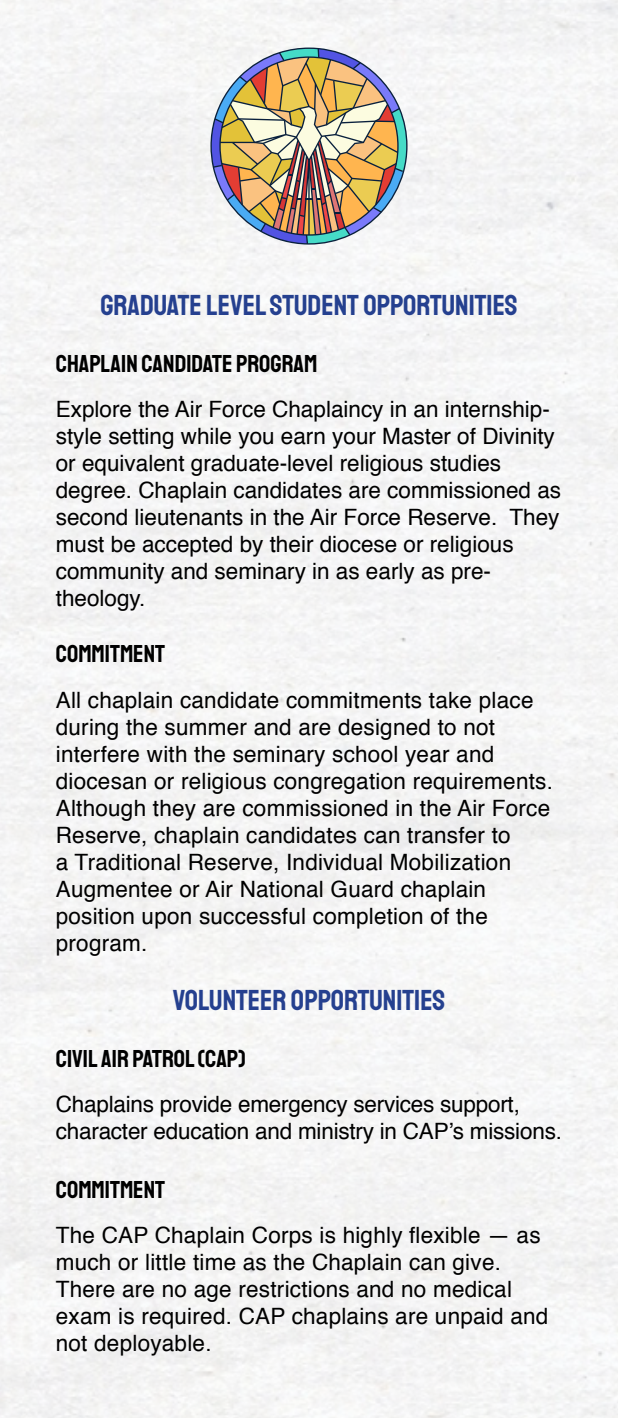
<style>
.page{position:relative;width:618px;height:1418px;background:#fff}
.page>*{position:absolute;margin:0;border:0;box-sizing:border-box;transform-origin:0 0}
.t1{font:29.25px "Staatliches";color:#25408f}
.t2{font:24.75px "Staatliches";color:#000}
.t3{font:22.5px/27px "Helvetica";letter-spacing:.01em;color:#000}
.t4{font:22.5px/27px "Helvetica";letter-spacing:-.01em;color:#000}
</style>
<div class="page">
<svg style="left:211px;top:48px;width:196px;height:196px"></svg>
<h1 class="t1" style="left:100px;top:285px;width:419px">GRADUATE LEVEL STUDENT OPPORTUNITIES</h1>
<p class="t2" style="left:56px;top:347px;width:263px">CHAPLAIN CANDIDATE PROGRAM</p>
<p class="t3" style="left:56px;top:396px;width:507px">Explore the Air Force Chaplaincy in an internship&shy;style setting while you earn your Master of Divinity or equivalent graduate-level religious studies degree. Chaplain candidates are commissioned as second lieutenants in the Air Force Reserve. They must be accepted by their diocese or religious community and seminary in as early as pre&shy;theology.</p>
<p class="t2" style="left:56px;top:637px;width:111px">COMMITMENT</p>
<p class="t3" style="left:56px;top:687px;width:499px">All chaplain candidate commitments take place during the summer and are designed to not interfere with the seminary school year and diocesan or religious congregation requirements.<br>Although they are commissioned in the Air Force Reserve, chaplain candidates can transfer to<br>a Traditional Reserve, Individual Mobilization Augmentee or Air National Guard chaplain position upon successful completion of the program.</p>
<h1 class="t1" style="left:173px;top:980px;width:274px">VOLUNTEER OPPORTUNITIES</h1>
<p class="t2" style="left:56px;top:1041px;width:192px">CIVIL AIR PATROL (CAP)</p>
<p class="t4" style="left:56px;top:1091px;width:508px">Chaplains provide emergency services support, character education and ministry in CAP’s missions.</p>
<p class="t2" style="left:56px;top:1173px;width:111px">COMMITMENT</p>
<p class="t3" style="left:56px;top:1222px;width:494px">The CAP Chaplain Corps is highly flexible — as much or little time as the Chaplain can give.<br>There are no age restrictions and no medical exam is required. CAP chaplains are unpaid and not deployable.</p>
</div>
